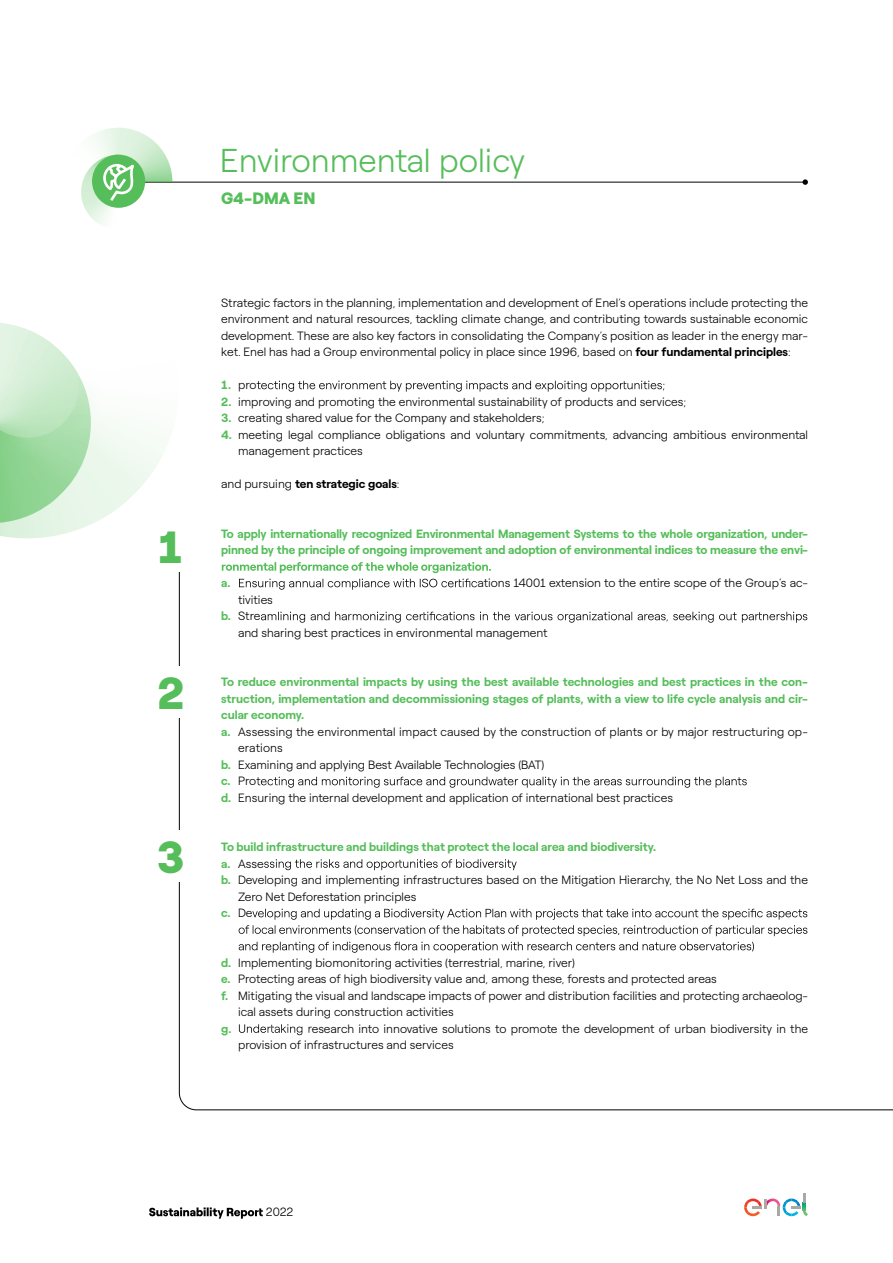
<style>
.page{position:relative;width:893px;height:1263px;background:#fff}
.page>*{position:absolute;margin:0;border:0;box-sizing:border-box;transform-origin:0 0}
.t1{font:900 45px "Roobert ENEL";color:#55be5a}
.t2{font:300 33px "Roobert ENEL";color:#55be5a}
.t3{font:900 16.5px "Roobert ENEL";color:#55be5a}
.t4{font:300 12px/16.5px "Roobert ENEL";color:#000}
.t5{font:700 12px/16.5px "Roobert ENEL";letter-spacing:-.01em;color:#55be5a}
.t6{font:700 12px "Roobert ENEL";color:#000}
.s1{font-weight:700}
.s2{font-weight:700;color:#55be5a}
.s3{font-weight:300}
.s4{font-weight:300;color:#000}
</style>
<div class="page">
<svg style="left:257px;top:381px;width:407px;height:11px"></svg>
<svg style="left:222px;top:562px;width:266px;height:6px"></svg>
<hr style="left:136px;top:182px;width:669px;height:1px;background:#000">
<svg style="left:802px;top:179px;width:6px;height:6px"></svg>
<svg style="left:93px;top:128px;width:79px;height:54px"></svg>
<svg style="left:81px;top:155px;width:32px;height:70px"></svg>
<div style="left:92px;top:155px;width:53px;height:53px;background:#55be5a;border-radius:50%"></div>
<svg style="left:179px;top:568px;width:714px;height:542px"></svg>
<svg style="left:102px;top:159px;width:36px;height:45px"></svg>
<div style="left:127px;top:520px;width:87px;height:51px;background:#fff"></div>
<div style="left:127px;top:667px;width:87px;height:51px;background:#fff"></div>
<div style="left:127px;top:831px;width:87px;height:51px;background:#fff"></div>
<svg style="left:0;top:411px;width:162px;height:127px"></svg>
<svg style="left:0;top:323px;width:91px;height:200px;background:#c3e7c4"></svg>
<svg style="left:744px;top:1193px;width:64px;height:23px"></svg>
<svg style="left:149px;top:1207px;width:114px;height:12px"></svg>
<h1 class="t1" style="left:158px;top:511px;width:28px">1</h1>
<h1 class="t1" style="left:158px;top:658px;width:28px">2</h1>
<h1 class="t1" style="left:157px;top:822px;width:29px">3</h1>
<h2 class="t2" style="left:220px;top:136px;width:306px">Environmental policy</h2>
<h3 class="t3" style="left:221px;top:185px;width:96px">G4-DMA EN</h3>
<p class="t4" style="left:221px;top:293px;width:589px;text-align:justify">Strategic factors in the planning, implementation and development of Enel’s operations include protecting the environment and natural resources, tackling climate change, and contributing towards sustainable economic development. These are also key factors in consolidating the Company’s position as leader in the energy mar&shy;ket. Enel has had a Group environmental policy in place since 1996, based on <span class="s1">four fundamental principles</span>:</p>
<p class="t4" style="left:221px;top:376px;width:37px"><span class="s2">1.</span> pro</p>
<p class="t4" style="left:221px;top:392px;width:467px"><span class="s2">2.</span> improving and promoting the environmental sustainability of products and services;</p>
<p class="t4" style="left:221px;top:409px;width:325px"><span class="s2">3.</span> creating shared value for the Company and stakeholders;</p>
<p class="t4" style="left:238px;top:425px;width:571px;text-indent:-17px"><span class="s2">4.</span> meeting legal compliance obligations and voluntary commitments, advancing ambitious environmental management practices</p>
<p class="t6" style="left:221px;top:475px;width:180px"><span class="s3">and pursuing</span> ten strategic goals<span class="s3">:</span></p>
<p class="t5" style="left:221px;top:524px;width:588px">To apply internationally recognized Environmental Management Systems to the whole organization, under&shy;pinned by the principle of ongoing improvement and adoption of environmental indices to measure the envi-</p>
<p class="t5" style="left:221px;top:574px;width:11px">a.</p>
<p class="t4" style="left:477px;top:574px;width:332px">ations 14001 extension to the entire scope of the Group’s ac-</p>
<p class="t4" style="left:221px;top:590px;width:53px;text-indent:17px">tivities <span class="s2">b.</span> Stre</p>
<p class="t4" style="left:238px;top:623px;width:311px">and sharing best practices in environmental management</p>
<p class="t5" style="left:221px;top:673px;width:588px">To reduce environmental impacts by using the best available technologies and best practices in the con-</p>
<p class="t5" style="left:221px;top:689px;width:588px">struction, implementation and decommissioning stages of plants, with a view to life cycle analysis and cir-</p>
<p class="t5" style="left:221px;top:706px;width:85px">cular economy.</p>
<p class="t4" style="left:221px;top:722px;width:588px"><span class="s2">a.</span> Assessing the environmental impact caused by the construction of plants or by major restructuring op-</p>
<p class="t4" style="left:238px;top:739px;width:46px">erations</p>
<p class="t4" style="left:221px;top:755px;width:325px"><span class="s2">b.</span> Examining and applying Best Available Technologies (BAT)</p>
<p class="t4" style="left:221px;top:772px;width:37px"><span class="s2">c.</span> Pro</p>
<p class="t4" style="left:221px;top:788px;width:453px"><span class="s2">d.</span> Ensuring the internal development and application of international best practices</p>
<p class="t5" style="left:221px;top:838px;width:437px">To build infrastructure and buildings that protect the local area and biodiversity.</p>
<p class="t4" style="left:221px;top:854px;width:44px"><span class="s2">a.</span> Asse</p>
<p class="t4" style="left:221px;top:871px;width:588px"><span class="s2">b.</span> Developing and implementing infrastructures based on the Mitigation Hierarchy, the No Net Loss and the</p>
<p class="t4" style="left:238px;top:887px;width:180px">Zero Net Deforestation principles</p>
<p class="t5" style="left:221px;top:904px;width:33px">c. <span class="s4">De</span></p>
<p class="t4" style="left:221px;top:953px;width:355px"><span class="s2">d.</span> Implementing biomonitoring activities (terrestrial, marine, river)</p>
<p class="t4" style="left:221px;top:970px;width:497px"><span class="s2">e.</span> Protecting areas of high biodiversity value and, among these, forests and protected areas</p>
<p class="t4" style="left:221px;top:986px;width:588px"><span class="s2">f.</span> Mitigating the visual and landscape impacts of power and distribution facilities and protecting archaeolog-</p>
<p class="t4" style="left:238px;top:1003px;width:217px">ical assets during construction activities</p>
<p class="t5" style="left:221px;top:1019px;width:12px">g.</p>
<p class="t4" style="left:238px;top:1019px;width:571px;text-indent:74px">esearch into innovative solutions to promote the development of urban biodiversity in the provision of infrastructures and services</p>
<p class="t4" style="left:266px;top:1203px;width:29px">2022</p>
</div>
